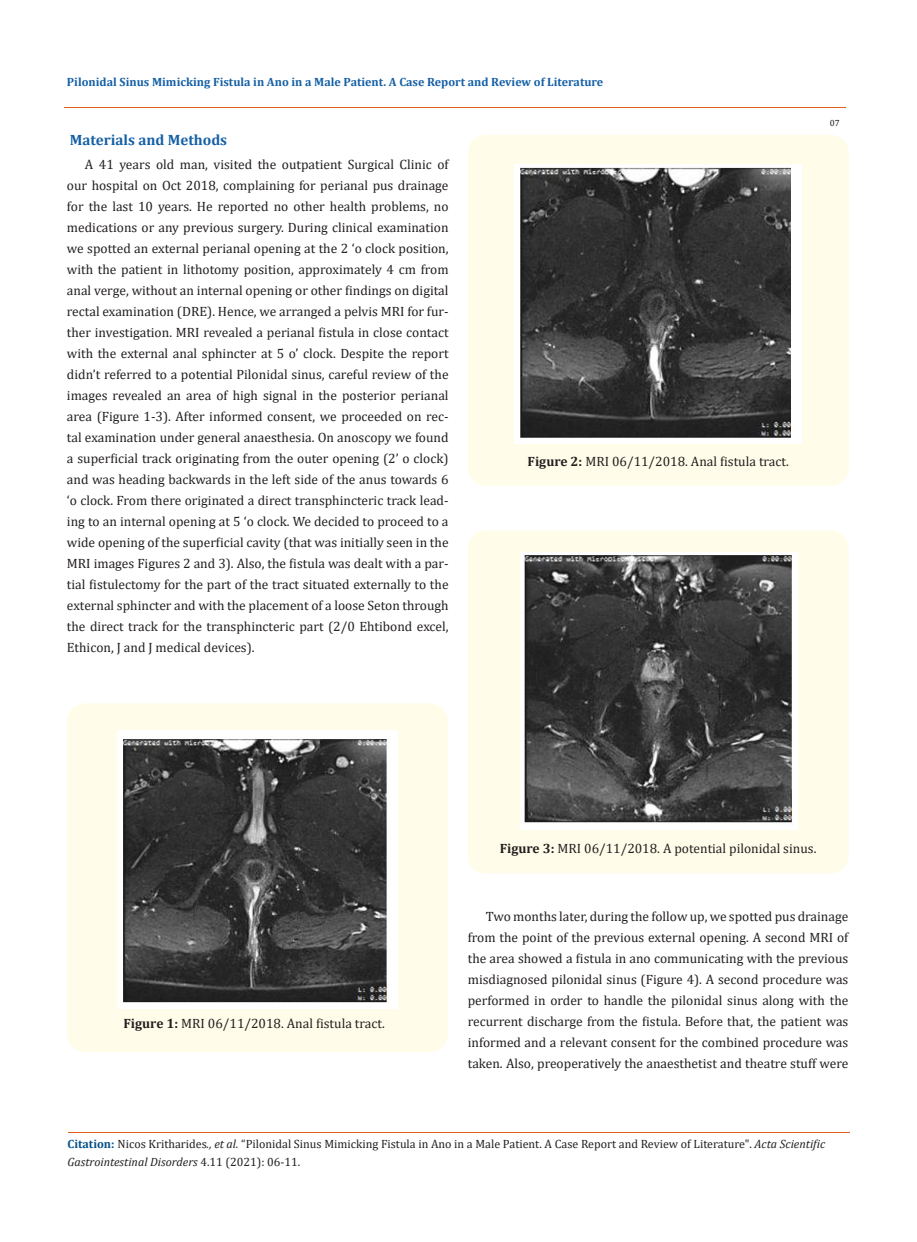
<style>
.page{position:relative;width:917px;height:1242px;background:#fff}
.page>*{position:absolute;margin:0;border:0;box-sizing:border-box;transform-origin:0 0}
.t1{font:700 15px "Cambria";color:#1560a6}
.t2{font:13.5px/21px "Cambria";color:#231f20;text-align:justify}
.t3{font:12px/18px "Cambria";color:#231f20}
.t4{font:700 12px "Cambria";color:#1560a6}
.t5{font:9px "Cambria";color:#231f20}
.s1{font-weight:700}
.s2{font-weight:700;color:#035089}
.s3{font-style:italic}
</style>
<div class="page">
<div style="left:468px;top:135px;width:380px;height:351px;background:#fffde9;border-radius:18px"></div>
<img style="left:514px;top:165px;width:287px;height:279px">
<div style="left:467px;top:531px;width:381px;height:342px;background:#fffde9;border-radius:18px"></div>
<img style="left:520px;top:552px;width:277px;height:277px">
<hr style="left:64px;top:108px;width:781px;height:1px;background:#e05d1a">
<hr style="left:68px;top:1132px;width:781px;height:1px;background:#e05d1a">
<div style="left:67px;top:704px;width:381px;height:348px;background:#fffde9;border-radius:18px"></div>
<img style="left:118px;top:731px;width:279px;height:277px">
<p class="t4" style="left:67px;top:73px;width:538px">Pilonidal Sinus Mimicking Fistula in Ano in a Male Patient. A Case Report and Review of Literature</p>
<p class="t1" style="left:70px;top:130px;width:159px">Materials and Methods</p>
<p class="t2" style="left:67px;top:154px;width:383px;text-indent:18px">A 41 years old man, visited the outpatient Surgical Clinic of our hospital on Oct 2018, complaining for perianal pus drainage for the last 10 years. He reported no other health problems, no medications or any previous surgery. During clinical examination we spotted an external perianal opening at the 2 ‘o clock position, with the patient in lithotomy position, approximately 4 cm from anal verge, without an internal opening or other findings on digital rectal examination (DRE). Hence, we arranged a pelvis MRI for fur&shy;ther investigation. MRI revealed a perianal fistula in close contact with the external anal sphincter at 5 o’ clock. Despite the report didn’t referred to a potential Pilonidal sinus, careful review of the images revealed an area of high signal in the posterior perianal area (Figure 1-3). After informed consent, we proceeded on rec&shy;tal examination under general anaesthesia. On anoscopy we found a superficial track originating from the outer opening (2’ o clock) and was heading backwards in the left side of the anus towards 6 ‘o clock. From there originated a direct transphincteric track lead&shy;ing to an internal opening at 5 ‘o clock. We decided to proceed to a wide opening of the superficial cavity (that was initially seen in the ΜRI images Figures 2 and 3). Also, the fistula was dealt with a par&shy;tial fistulectomy for the part of the tract situated externally to the external sphincter and with the placement of a loose Seton through the direct track for the transphincteric part (2/0 Ehtibond excel, Ethicon, J and J medical devices).</p>
<p class="t2" style="left:527px;top:451px;width:263px"><span class="s1">Figure 2:</span> MRI 06/11/2018. Anal fistula tract.</p>
<p class="t5" style="left:829px;top:118px;width:11px">07</p>
<p class="t2" style="left:499px;top:838px;width:318px"><span class="s1">Figure 3:</span> MRI 06/11/2018. A potential pilonidal sinus.</p>
<p class="t2" style="left:123px;top:1013px;width:263px"><span class="s1">Figure 1:</span> MRI 06/11/2018. Anal fistula tract.</p>
<p class="t2" style="left:468px;top:906px;width:382px;text-indent:18px">Two months later, during the follow up, we spotted pus drainage from the point of the previous external opening. A second MRI of the area showed a fistula in ano communicating with the previous misdiagnosed pilonidal sinus (Figure 4). A second procedure was performed in order to handle the pilonidal sinus along with the recurrent discharge from the fistula. Before that, the patient was informed and a relevant consent for the combined procedure was taken. Also, preoperatively the anaesthetist and theatre stuff were</p>
<p class="t3" style="left:68px;top:1134px;width:759px"><span class="s2">Citation:</span> Nicos Kritharides<span class="s3">., et al.</span> “Pilonidal Sinus Mimicking Fistula in Ano in a Male Patient. A Case Report and Review of Literature". <span class="s3">Acta Scientific<br>Gastrointestinal Disorders</span> 4.11 (2021): 06-11.</p>
</div>
